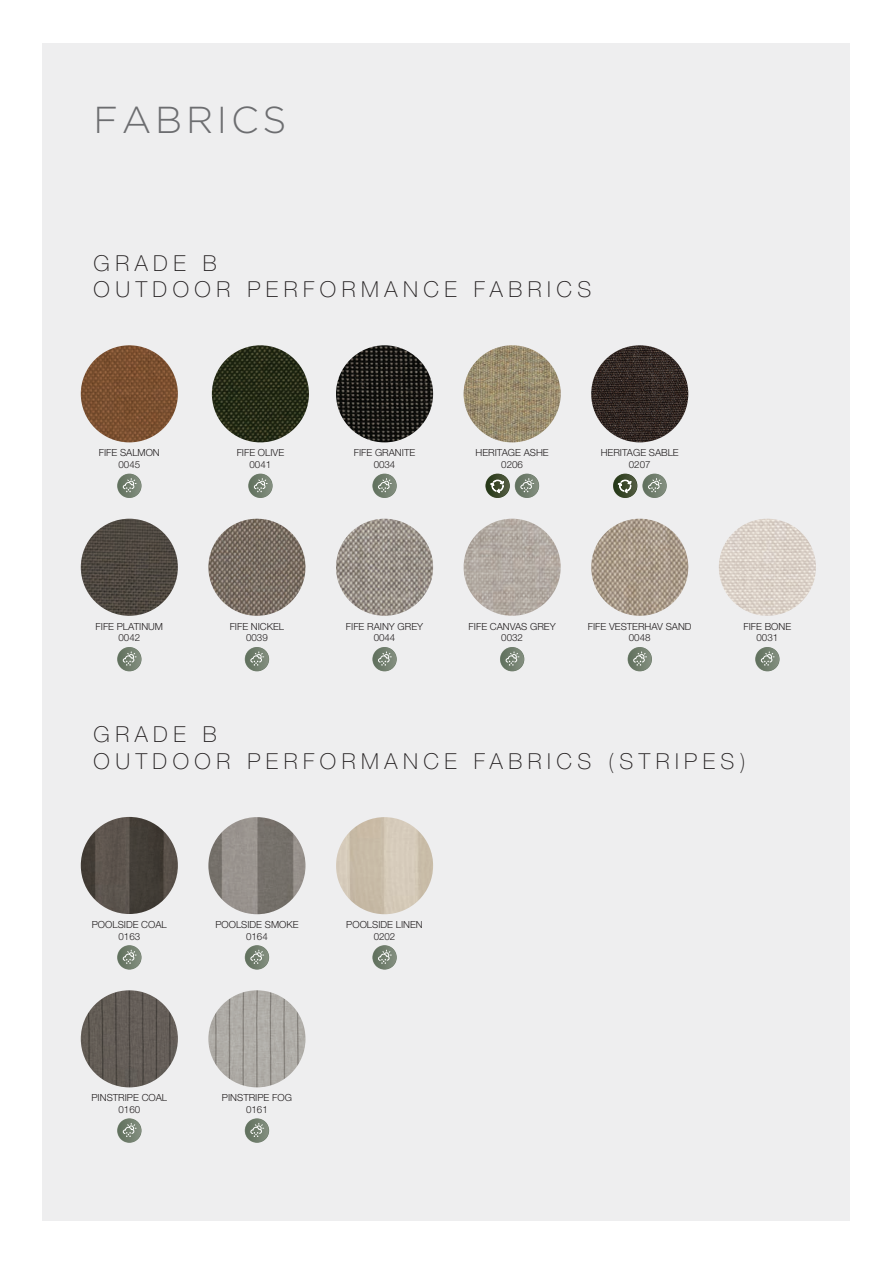
<style>
.page{position:relative;width:893px;height:1263px;background:#fff}
.page>*{position:absolute;margin:0;border:0;box-sizing:border-box;transform-origin:0 0}
.t1{font:300 37.5px "Gotham";letter-spacing:.1em;color:#6c6d70}
.t2{font:100 22.05px "Helvetica Neue LT Pro";letter-spacing:.25em;color:#231f20}
.t3{font:300 9.75px "Helvetica Neue LT Pro";color:#231f20}
</style>
<div class="page">
<div style="left:43px;top:43px;width:807px;height:1177px;background:#eeeeef"></div>
<img style="left:719px;top:519px;width:97px;height:97px;border-radius:49px">
<img style="left:591px;top:519px;width:97px;height:97px;border-radius:49px">
<img style="left:81px;top:519px;width:97px;height:97px;border-radius:49px">
<img style="left:464px;top:519px;width:97px;height:97px;border-radius:49px">
<img style="left:336px;top:519px;width:97px;height:97px;border-radius:49px">
<img style="left:208px;top:519px;width:97px;height:97px;border-radius:49px">
<svg style="left:117px;top:647px;width:25px;height:24px"></svg>
<svg style="left:118px;top:647px;width:23px;height:24px"></svg>
<svg style="left:122px;top:651px;width:15px;height:15px"></svg>
<div style="left:245px;top:647px;width:24px;height:24px;background:linear-gradient(to right,#60705d,#828d7e);border-radius:12px"></div>
<svg style="left:250px;top:651px;width:14px;height:15px"></svg>
<svg style="left:372px;top:647px;width:25px;height:24px"></svg>
<svg style="left:373px;top:647px;width:23px;height:24px"></svg>
<svg style="left:378px;top:651px;width:14px;height:15px"></svg>
<div style="left:500px;top:647px;width:24px;height:24px;background:linear-gradient(to right,#61715e,#818c7c);border-radius:12px"></div>
<svg style="left:505px;top:651px;width:14px;height:15px"></svg>
<svg style="left:628px;top:647px;width:24px;height:24px"></svg>
<svg style="left:633px;top:651px;width:14px;height:15px"></svg>
<svg style="left:755px;top:647px;width:24px;height:24px"></svg>
<svg style="left:756px;top:647px;width:23px;height:24px"></svg>
<svg style="left:760px;top:651px;width:15px;height:15px"></svg>
<img style="left:212px;top:345px;width:97px;height:97px;border-radius:49px">
<img style="left:81px;top:345px;width:97px;height:97px;border-radius:49px">
<img style="left:336px;top:345px;width:97px;height:97px;border-radius:49px">
<svg style="left:248px;top:474px;width:25px;height:24px"></svg>
<svg style="left:249px;top:474px;width:23px;height:24px"></svg>
<svg style="left:253px;top:478px;width:15px;height:14px"></svg>
<svg style="left:372px;top:474px;width:25px;height:24px"></svg>
<svg style="left:373px;top:474px;width:23px;height:24px"></svg>
<svg style="left:378px;top:478px;width:14px;height:14px"></svg>
<svg style="left:117px;top:474px;width:25px;height:24px"></svg>
<svg style="left:118px;top:474px;width:23px;height:24px"></svg>
<svg style="left:122px;top:478px;width:15px;height:14px"></svg>
<svg style="left:117px;top:1118px;width:25px;height:25px"></svg>
<svg style="left:118px;top:1119px;width:23px;height:23px"></svg>
<svg style="left:122px;top:1123px;width:15px;height:14px"></svg>
<svg style="left:245px;top:1118px;width:24px;height:25px"></svg>
<div style="left:245px;top:1119px;width:24px;height:23px;background:linear-gradient(to right,#62725f,#808c7c);border-radius:12px"></div>
<svg style="left:250px;top:1123px;width:14px;height:14px"></svg>
<svg style="left:117px;top:945px;width:25px;height:24px"></svg>
<svg style="left:118px;top:945px;width:23px;height:24px"></svg>
<svg style="left:122px;top:950px;width:15px;height:14px"></svg>
<div style="left:245px;top:945px;width:24px;height:24px;background:linear-gradient(to right,#5f6f5c,#838f7f);border-radius:12px"></div>
<svg style="left:250px;top:950px;width:14px;height:14px"></svg>
<svg style="left:372px;top:945px;width:25px;height:24px"></svg>
<svg style="left:373px;top:945px;width:23px;height:24px"></svg>
<svg style="left:378px;top:950px;width:14px;height:14px"></svg>
<img style="left:81px;top:990px;width:97px;height:97px;border-radius:49px">
<img style="left:81px;top:817px;width:97px;height:97px;border-radius:49px">
<img style="left:208px;top:990px;width:97px;height:97px;border-radius:49px">
<img style="left:208px;top:817px;width:97px;height:97px;border-radius:49px">
<img style="left:336px;top:817px;width:97px;height:97px;border-radius:49px">
<img style="left:464px;top:345px;width:97px;height:97px;border-radius:49px">
<svg style="left:515px;top:474px;width:24px;height:24px"></svg>
<svg style="left:520px;top:478px;width:14px;height:14px"></svg>
<svg style="left:485px;top:474px;width:25px;height:24px"></svg>
<svg style="left:486px;top:474px;width:23px;height:24px"></svg>
<svg style="left:490px;top:479px;width:14px;height:15px"></svg>
<img style="left:591px;top:345px;width:97px;height:97px;border-radius:49px">
<svg style="left:642px;top:474px;width:25px;height:24px"></svg>
<svg style="left:643px;top:474px;width:23px;height:24px"></svg>
<svg style="left:648px;top:478px;width:14px;height:14px"></svg>
<svg style="left:613px;top:474px;width:24px;height:24px"></svg>
<svg style="left:618px;top:479px;width:13px;height:15px"></svg>
<p class="t1" style="left:94px;top:96px;width:195px">FABRICS</p>
<p class="t2" style="left:94px;top:250px;width:125px">GRADE B</p>
<p class="t2" style="left:94px;top:276px;width:499px">OUTDOOR PERFORMANCE FABRICS</p>
<p class="t3" style="left:99px;top:447px;width:63px">FIFE SALMON</p>
<p class="t3" style="left:118px;top:459px;width:23px">0045</p>
<p class="t3" style="left:237px;top:447px;width:49px">FIFE OLIVE</p>
<p class="t3" style="left:250px;top:459px;width:23px">0041</p>
<p class="t3" style="left:354px;top:447px;width:63px">FIFE GRANITE</p>
<p class="t3" style="left:374px;top:459px;width:23px">0034</p>
<p class="t3" style="left:476px;top:447px;width:75px">HERITAGE ASHE</p>
<p class="t3" style="left:501px;top:459px;width:23px">0206</p>
<p class="t3" style="left:601px;top:447px;width:80px">HERITAGE SABLE</p>
<p class="t3" style="left:629px;top:459px;width:23px">0207</p>
<p class="t3" style="left:96px;top:620px;width:69px">FIFE PLATINUM</p>
<p class="t3" style="left:118px;top:632px;width:23px">0042</p>
<p class="t3" style="left:230px;top:620px;width:56px">FIFE NICKEL</p>
<p class="t3" style="left:246px;top:632px;width:23px">0039</p>
<p class="t3" style="left:346px;top:620px;width:79px">FIFE RAINY GREY</p>
<p class="t3" style="left:374px;top:632px;width:23px">0044</p>
<p class="t3" style="left:469px;top:620px;width:89px">FIFE CANVAS GREY</p>
<p class="t3" style="left:501px;top:632px;width:23px">0032</p>
<p class="t3" style="left:588px;top:620px;width:105px">FIFE VESTERHAV SAND</p>
<p class="t3" style="left:629px;top:632px;width:23px">0048</p>
<p class="t3" style="left:743px;top:620px;width:49px">FIFE BONE</p>
<p class="t3" style="left:756px;top:632px;width:23px">0031</p>
<p class="t2" style="left:94px;top:721px;width:125px">GRADE B</p>
<p class="t2" style="left:94px;top:748px;width:653px">OUTDOOR PERFORMANCE FABRICS (STRIPES)</p>
<p class="t3" style="left:92px;top:918px;width:77px">POOLSIDE COAL</p>
<p class="t3" style="left:118px;top:930px;width:23px">0163</p>
<p class="t3" style="left:215px;top:919px;width:85px">POOLSIDE SMOKE</p>
<p class="t3" style="left:246px;top:930px;width:23px">0164</p>
<p class="t3" style="left:346px;top:919px;width:78px">POOLSIDE LINEN</p>
<p class="t3" style="left:374px;top:930px;width:23px">0202</p>
<p class="t3" style="left:91px;top:1092px;width:77px">PINSTRIPE COAL</p>
<p class="t3" style="left:118px;top:1103px;width:23px">0160</p>
<p class="t3" style="left:222px;top:1092px;width:71px">PINSTRIPE FOG</p>
<p class="t3" style="left:246px;top:1103px;width:23px">0161</p>
</div>
